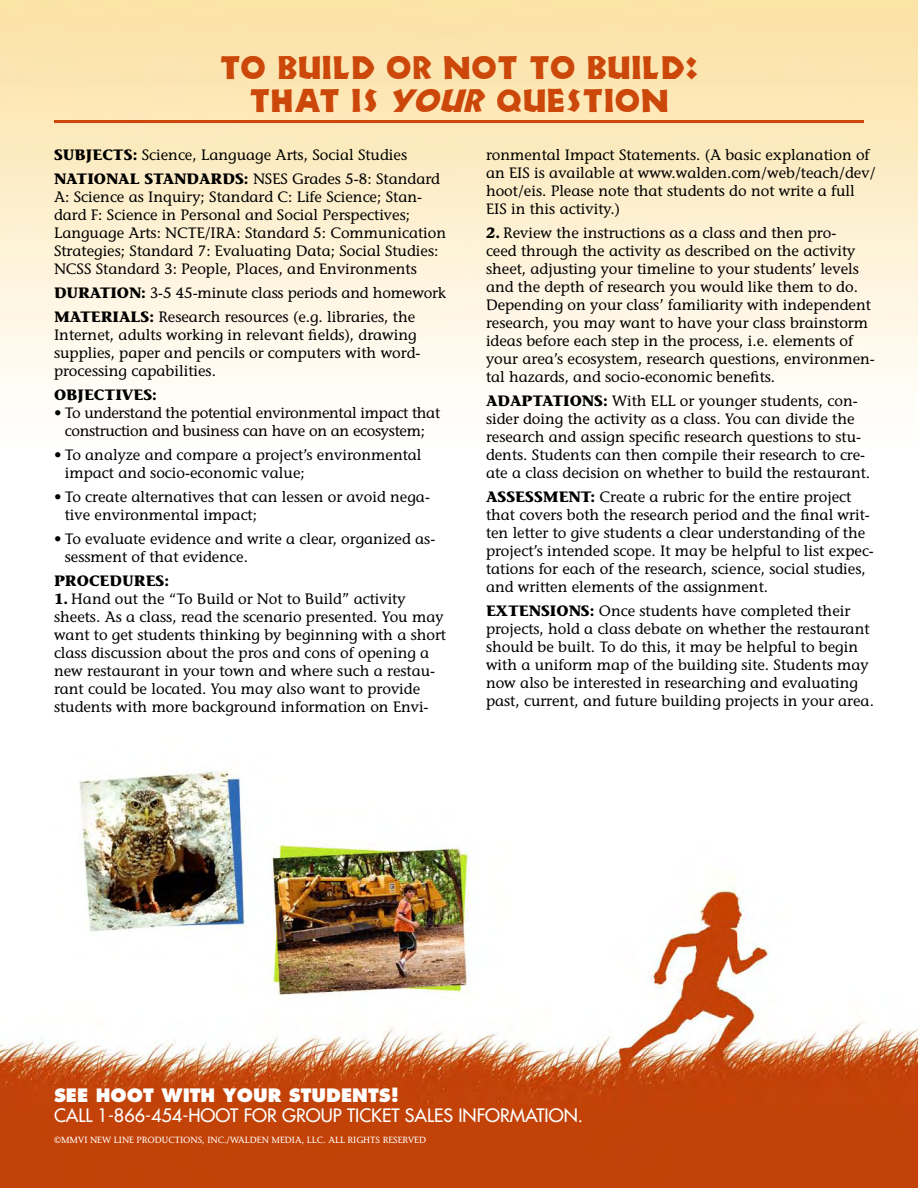
<style>
.page{position:relative;width:918px;height:1188px;background:#fff}
.page>*{position:absolute;margin:0;border:0;box-sizing:border-box;transform-origin:0 0}
.t1{font:30px "Neuland Font";color:#cc470a}
.t2{font:500 18px "Futura Std";color:#fff}
.t3{font:800 18px "Futura Std";color:#fff}
.Numbered_Item{font:15px/18px "Stone Informal";color:#000}
.Bullet_item{font:15px/18px "Stone Informal";color:#000}
.Bullet_item-2{font:15px/18px "Stone Informal";letter-spacing:-.02em;color:#000;text-align:center}
.t4{font:700 15px "Stone Informal";color:#000}
.t5{font:9px "Stone Informal";color:#fff}
.s1{font-style:italic}
.s2{font-weight:700}
</style>
<div class="page">
<img style="left:0;top:0;width:918px;height:1188px">
<hr style="left:54px;top:120px;width:810px;height:3px;background:#cc470a">
<p class="t1" style="left:219px;top:44px;width:481px">TO BUILD OR NOT TO BUILD:</p>
<p class="t1" style="left:249px;top:77px;width:421px">THAT IS <span class="s1">YOUR</span> QUESTION</p>
<p class="Numbered_Item" style="left:54px;top:146px;width:355px"><span class="s2">SUBJECTS:</span> Science, Language Arts, Social Studies</p>
<p class="Numbered_Item" style="left:54px;top:170px;width:394px"><span class="s2">NATIONAL STANDARDS:</span> NSES Grades 5-8: Standard A: Science as Inquiry; Standard C: Life Science; Stan&shy;dard F: Science in Personal and Social Perspectives; Language Arts: NCTE/IRA: Standard 5: Communication Strategies; Standard 7: Evaluating Data; Social Studies:<br>NCSS Standard 3: People, Places, and Environments</p>
<p class="Numbered_Item" style="left:54px;top:284px;width:394px"><span class="s2">DURATION:</span> 3-5 45-minute class periods and homework</p>
<p class="Numbered_Item" style="left:54px;top:308px;width:368px"><span class="s2">MATERIALS:</span> Research resources (e.g. libraries, the Internet, adults working in relevant fields), drawing supplies, paper and pencils or computers with word&shy;processing capabilities.</p>
<p class="t4" style="left:54px;top:386px;width:105px">OBJECTIVES:</p>
<p class="Bullet_item-2" style="left:54px;top:404px;width:388px">• To understand the potential environmental impact that construction and business can have on an ecosystem;</p>
<p class="Bullet_item" style="left:65px;top:446px;width:358px;text-indent:-11px">• To analyze and compare a project’s environmental impact and socio-economic value;</p>
<p class="Bullet_item" style="left:65px;top:488px;width:367px;text-indent:-11px">• To create alternatives that can lessen or avoid nega&shy;tive environmental impact;</p>
<p class="Bullet_item" style="left:65px;top:530px;width:372px;text-indent:-11px">• To evaluate evidence and write a clear, organized as&shy;sessment of that evidence.</p>
<p class="t4" style="left:54px;top:572px;width:117px">PROCEDURES:</p>
<p class="Numbered_Item" style="left:54px;top:590px;width:394px"><span class="s2">1.</span> Hand out the “To Build or Not to Build” activity sheets. As a class, read the scenario presented. You may want to get students thinking by beginning with a short class discussion about the pros and cons of opening a new restaurant in your town and where such a restau&shy;rant could be located. You may also want to provide students with more background information on Envi-</p>
<p class="Numbered_Item" style="left:486px;top:146px;width:391px">ronmental Impact Statements. (A basic explanation of an EIS is available at www.walden.com/web/teach/dev/ hoot/eis. Please note that students do not write a full EIS in this activity.)</p>
<p class="Numbered_Item" style="left:486px;top:224px;width:390px"><span class="s2">2.</span> Review the instructions as a class and then pro-<br>ceed through the activity as described on the activity sheet, adjusting your timeline to your students’ levels and the depth of research you would like them to do.<br>Depending on your class’ familiarity with independent research, you may want to have your class brainstorm ideas before each step in the process, i.e. elements of your area’s ecosystem, research questions, environmen&shy;tal hazards, and socio-economic benefits.</p>
<p class="Numbered_Item" style="left:486px;top:392px;width:386px"><span class="s2">ADAPTATIONS:</span> With ELL or younger students, con&shy;sider doing the activity as a class. You can divide the research and assign specific research questions to stu&shy;dents. Students can then compile their research to cre&shy;ate a class decision on whether to build the restaurant.</p>
<p class="Numbered_Item" style="left:486px;top:488px;width:389px"><span class="s2">ASSESSMENT:</span> Create a rubric for the entire project that covers both the research period and the final writ&shy;ten letter to give students a clear understanding of the project’s intended scope. It may be helpful to list expec&shy;tations for each of the research, science, social studies, and written elements of the assignment.</p>
<p class="Numbered_Item" style="left:486px;top:602px;width:390px"><span class="s2">EXTENSIONS:</span> Once students have completed their projects, hold a class debate on whether the restaurant should be built. To do this, it may be helpful to begin with a uniform map of the building site. Students may now also be interested in researching and evaluating past, current, and future building projects in your area.</p>
<p class="t3" style="left:54px;top:1084px;width:346px">SEE HOOT WITH YOUR STUDENTS!</p>
<p class="t2" style="left:54px;top:1104px;width:531px">CALL 1-866-454-HOOT FOR GROUP TICKET SALES INFORMATION.</p>
<p class="t5" style="left:54px;top:1134px;width:374px">©MMVI NEW LINE PRODUCTIONS, INC./WALDEN MEDIA, LLC. ALL RIGHTS RESERVED</p>
</div>
